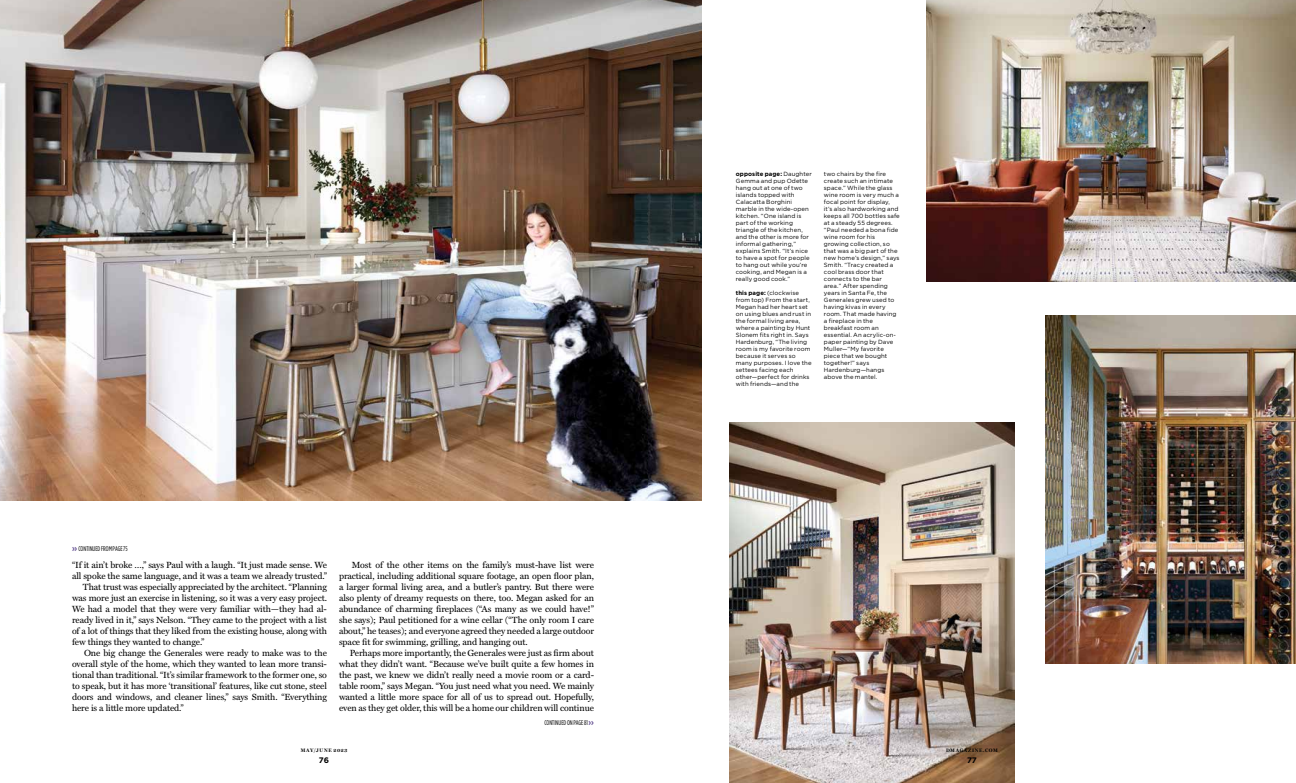
<style>
.page{position:relative;width:1296px;height:783px;background:#fff}
.page>*{position:absolute;margin:0;border:0;box-sizing:border-box;transform-origin:0 0}
.t1{font:9px/11px "Miller Text";letter-spacing:-.01em;color:#000;text-align:justify}
.t2{font:700 8px "Gotham";color:#000}
.t3{font:6.8px "Gotham Condensed";letter-spacing:.005em;color:#000}
.t4{font:6px/7px "Gotham";letter-spacing:.015em;color:#000}
.t5{font:700 5px "Miller Display";letter-spacing:.13em;color:#000}
.s1{font-family:"Meta Bold Caps";color:#665294}
.s2{font-weight:700}
</style>
<div class="page">
<img style="left:0;top:0;width:648px;height:501px">
<img style="left:729px;top:422px;width:285px;height:361px">
<svg style="left:648px;top:0;width:54px;height:501px;background:#544336"></svg>
<img style="left:926px;top:0;width:370px;height:282px">
<img style="left:1046px;top:316px;width:250px;height:347px">
<p class="t3" style="left:72px;top:545px;width:57px"><span class="s1">&gt;&gt;</span> CONTINUED FROM PAGE 75</p>
<p class="t1" style="left:72px;top:559px;width:257px">“If it ain’t broke …,” says Paul with a laugh. “It just made sense. We</p>
<p class="t1" style="left:72px;top:570px;width:256px">all spoke the same language, and it was a team we already trusted.”</p>
<p class="t1" style="left:83px;top:581px;width:246px">That trust was especially appreciated by the architect. “Planning</p>
<p class="t1" style="left:72px;top:592px;width:257px">was more just an exercise in listening, so it was a very easy project.</p>
<p class="t1" style="left:72px;top:603px;width:256px">We had a model that they were very familiar with—they had al-</p>
<p class="t1" style="left:72px;top:614px;width:257px">ready lived in it,” says Nelson. “They came to the project with a list</p>
<p class="t1" style="left:72px;top:625px;width:256px">of a lot of things that they liked from the existing house, along with</p>
<p class="t1" style="left:72px;top:636px;width:134px">few things they wanted to change.”</p>
<p class="t1" style="left:84px;top:647px;width:244px">One big change the Generales were ready to make was to the</p>
<p class="t1" style="left:72px;top:658px;width:257px">overall style of the home, which they wanted to lean more transi-</p>
<p class="t1" style="left:72px;top:669px;width:257px">tional than traditional. “It’s similar framework to the former one, so</p>
<p class="t1" style="left:72px;top:680px;width:257px">to speak, but it has more ‘transitional’ features, like cut stone, steel</p>
<p class="t1" style="left:72px;top:691px;width:257px">doors and windows, and cleaner lines,” says Smith. “Everything</p>
<p class="t1" style="left:72px;top:702px;width:113px">here is a little more updated.”</p>
<p class="t1" style="left:339px;top:559px;width:257px;text-indent:13px">Most of the other items on the family’s must-have list were practical, including additional square footage, an open floor plan, a larger formal living area, and a butler’s pantry. But there were also plenty of dreamy requests on there, too. Megan asked for an abundance of charming fireplaces (“As many as we could have!” she says); Paul petitioned for a wine cellar (“The only room I care about,” he teases); and everyone agreed they needed a large outdoor space fit for swimming, grilling, and hanging out.</p>
<p class="t1" style="left:339px;top:647px;width:257px;text-indent:11px">Perhaps more importantly, the Generales were just as firm about what they didn’t want. “Because we’ve built quite a few homes in the past, we knew we didn’t really need a movie room or a card&shy;table room,” says Megan. “You just need what you need. We mainly wanted a little more space for all of us to spread out. Hopefully, even as they get older, this will be a home our children will continue</p>
<p class="t3" style="left:544px;top:719px;width:51px">CONTINUED ON PAGE 81<span class="s1">&gt;&gt;</span></p>
<p class="t5" style="left:301px;top:747px;width:48px">MAY/JUNE 2023</p>
<p class="t2" style="left:319px;top:755px;width:12px">76</p>
<p class="t4" style="left:736px;top:170px;width:78px"><span class="s2">opposite page:</span> Daughter<br>Gemma and pup Odette hang out at one of two islands topped with<br>Calacatta Borghini marble in the wide-open kitchen. “One island is part of the working triangle of the kitchen, and the other is more for informal gathering,” explains Smith. “It’s nice to have a spot for people to hang out while you’re cooking, and Megan is a really good cook.”</p>
<p class="t4" style="left:736px;top:289px;width:77px"><span class="s2">this page:</span> (clockwise from top) From the start,<br>Megan had her heart set on using blues and rust in the formal living area, where a painting by Hunt<br>Slonem fits right in. Says<br>Hardenburg, “The living room is my favorite room because it serves so many purposes. I love the settees facing each other—perfect for drinks with friends—and the</p>
<p class="t4" style="left:824px;top:170px;width:77px">two chairs by the fire create such an intimate space.” While the glass wine room is very much a focal point for display, it’s also hardworking and keeps all 700 bottles safe at a steady 55 degrees. “Paul needed a bona fide wine room for his growing collection, so that was a big part of the new home’s design,” says<br>Smith. “Tracy created a cool brass door that connects to the bar area.” After spending years in Santa Fe, the<br>Generales grew used to having kivas in every room. That made having a fireplace in the breakfast room an essential. An acrylic-on&shy;paper painting by Dave<br>Muller—“My favorite piece that we bought together!” says<br>Hardenburg—hangs above the mantel.</p>
<p class="t5" style="left:946px;top:747px;width:53px">DMAGAZINE.COM</p>
<p class="t2" style="left:967px;top:755px;width:11px">77</p>
</div>
